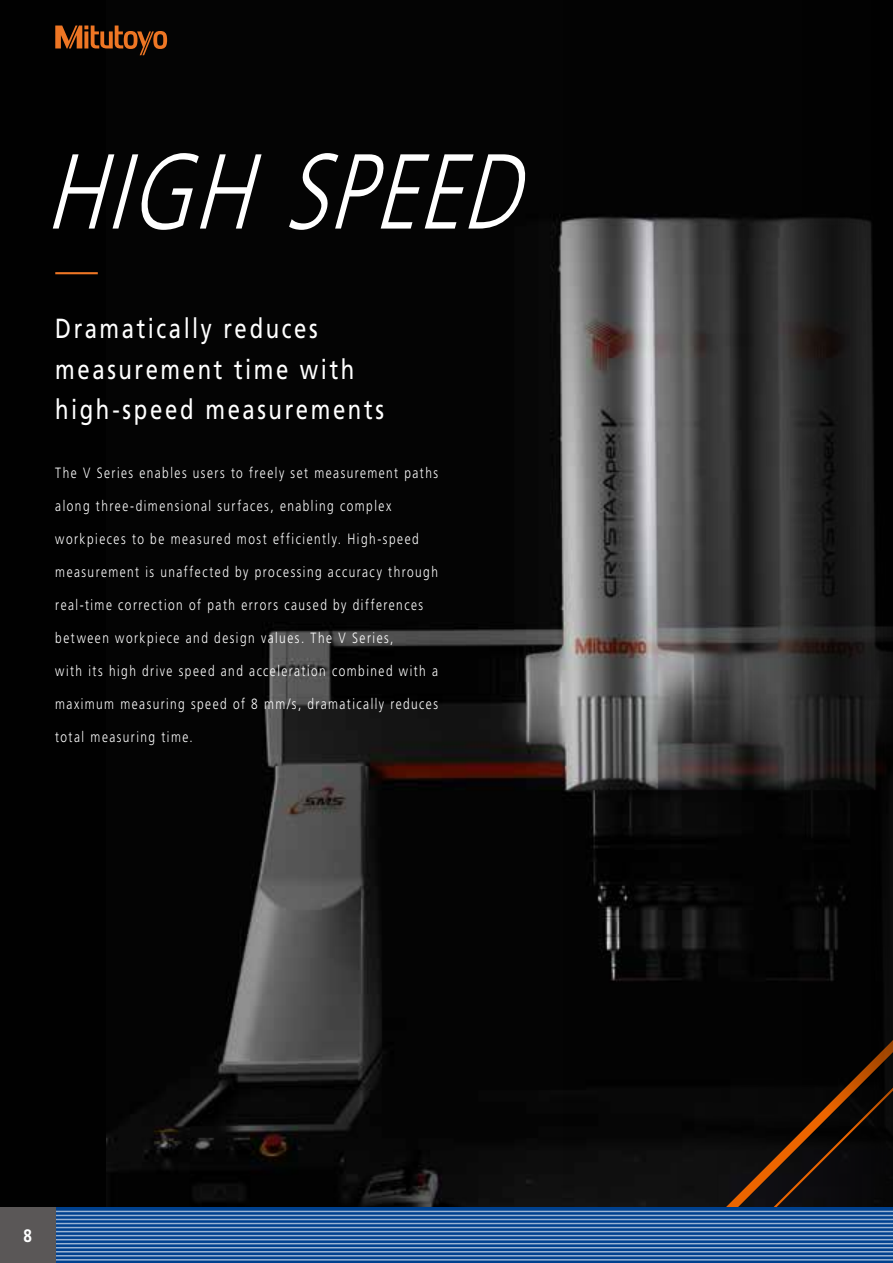
<style>
.page{position:relative;width:893px;height:1263px;background:#fff}
.page>*{position:absolute;margin:0;border:0;box-sizing:border-box;transform-origin:0 0}
.t1{font:italic 300 106.35px "Mitutoyo Frutiger";color:#fff}
.t2{font:27.6px/40.3px "Mitutoyo Frutiger";letter-spacing:.095em;color:#fff}
.t3{font:700 18px "Mitutoyo Frutiger";color:#fff}
.t4{font:300 14.85px "Mitutoyo Frutiger";letter-spacing:.1em;color:#fff}
</style>
<div class="page">
<div style="left:0;top:0;width:106px;height:1208px;background:#010101"></div>
<img style="left:106px;top:0;width:787px;height:1208px">
<div style="left:665px;top:838px;width:228px;height:370px;background:#030303"></div>
<svg style="left:674px;top:890px;width:219px;height:318px;background:#0d0907"></svg>
<svg style="left:55px;top:1208px;width:838px;height:55px;background:#185299"></svg>
<hr style="left:0;top:1211px;width:893px;height:1px;background:#fff">
<hr style="left:0;top:1215px;width:893px;height:1px;background:#fff">
<hr style="left:0;top:1219px;width:893px;height:1px;background:#fff">
<hr style="left:0;top:1223px;width:893px;height:1px;background:#fff">
<hr style="left:0;top:1227px;width:893px;height:1px;background:#fff">
<hr style="left:0;top:1231px;width:893px;height:1px;background:#fff">
<hr style="left:0;top:1235px;width:893px;height:1px;background:#fff">
<hr style="left:0;top:1239px;width:893px;height:1px;background:#fff">
<hr style="left:0;top:1243px;width:893px;height:1px;background:#fff">
<hr style="left:0;top:1247px;width:893px;height:1px;background:#fff">
<hr style="left:0;top:1251px;width:893px;height:1px;background:#fff">
<hr style="left:0;top:1255px;width:893px;height:1px;background:#fff">
<hr style="left:0;top:1259px;width:893px;height:1px;background:#fff">
<div style="left:0;top:1208px;width:55px;height:55px;background:#5a5757"></div>
<svg style="left:55px;top:26px;width:112px;height:29px;background:#5e2f0f"></svg>
<hr style="left:55px;top:272px;width:43px;height:2px;background:#ee7625">
<h1 class="t1" style="left:45px;top:130px;width:508px">HIGH SPEED</h1>
<h2 class="t2" style="left:55px;top:308px;width:330px">Dramatically reduces measurement time with high-speed measurements</h2>
<p class="t4" style="left:55px;top:465px;width:384px">The V Series enables users to freely set measurement paths</p>
<p class="t4" style="left:55px;top:497px;width:338px">along three-dimensional surfaces, enabling complex</p>
<p class="t4" style="left:55px;top:530px;width:365px">workpieces to be measured most efficiently. High-speed</p>
<p class="t4" style="left:55px;top:563px;width:384px">measurement is unaffected by processing accuracy through</p>
<p class="t4" style="left:55px;top:596px;width:369px">real-time correction of path errors caused by differences</p>
<p class="t4" style="left:55px;top:629px;width:340px">between workpiece and design values. The V Series,</p>
<p class="t4" style="left:55px;top:662px;width:384px">with its high drive speed and acceleration combined with a</p>
<p class="t4" style="left:55px;top:695px;width:384px">maximum measuring speed of 8 mm/s, dramatically reduces</p>
<p class="t4" style="left:55px;top:728px;width:139px">total measuring time.</p>
<p class="t3" style="left:23px;top:1225px;width:10px">8</p>
</div>
